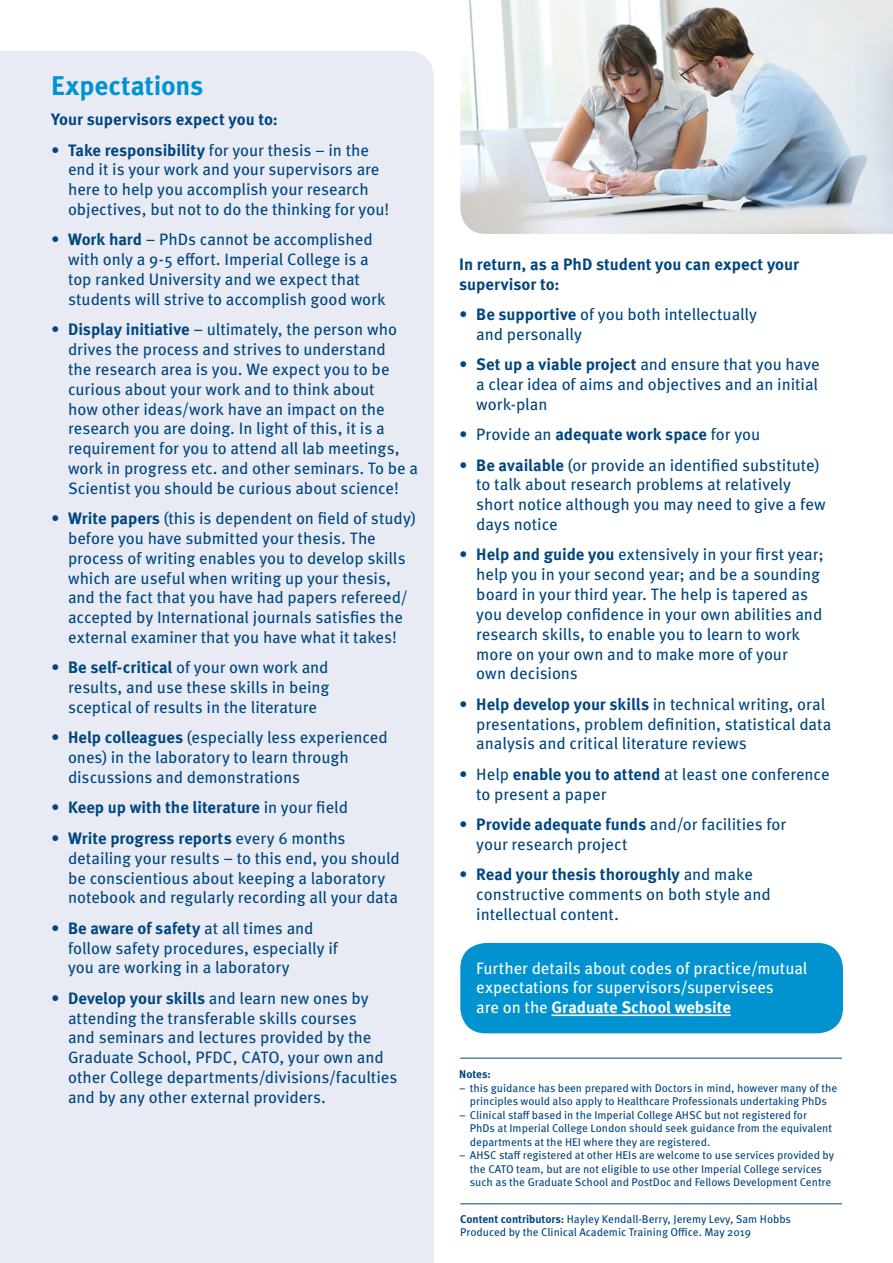
<style>
.page{position:relative;width:893px;height:1263px;background:#fff}
.page>*{position:absolute;margin:0;border:0;box-sizing:border-box;transform-origin:0 0}
.t1{font:700 27px "Meta OT";letter-spacing:-.005em;color:#0093d0}
.t2{font:16.5px/19.8px "Meta OT";letter-spacing:-.005em;color:#00467f}
.t3{font:700 16.5px/19.8px "Meta OT";color:#00467f}
.t4{font:16.5px/19.8px "Meta OT";color:#fff}
.t5{font:11.25px/13.5px "Meta OT";color:#00467f}
.t6{font:700 11.25px "Meta OT";letter-spacing:-.005em;color:#00467f}
.s1{font-weight:700}
.s2{font-weight:400}
</style>
<div class="page">
<div style="left:0;top:51px;width:434px;height:1212px;background:#e8ebf3"></div>
<div style="left:460px;top:943px;width:383px;height:90px;background:#0093d0;border-radius:26px"></div>
<img style="left:460px;top:0;width:433px;height:234px">
<hr style="left:552px;top:1014px;width:179px;height:2px;background:#fff">
<hr style="left:460px;top:1203px;width:382px;height:1px;background:#00467f">
<hr style="left:460px;top:1058px;width:382px;height:1px;background:#00467f">
<h1 class="t1" style="left:51px;top:68px;width:154px">Expectations</h1>
<p class="t3" style="left:51px;top:110px;width:228px">Your supervisors expect you to:</p>
<p class="t2" style="left:68px;top:140px;width:323px;text-indent:-17px">• <span class="s1">Take responsibility</span> for your thesis – in the end it is your work and your supervisors are here to help you accomplish your research objectives, but not to do the thinking for you!</p>
<p class="t2" style="left:68px;top:230px;width:319px;text-indent:-17px">• <span class="s1">Work hard</span> – PhDs cannot be accomplished with only a 9-5 effort. Imperial College is a top ranked University and we expect that students will strive to accomplish good work</p>
<p class="t2" style="left:68px;top:320px;width:351px;text-indent:-17px">• <span class="s1">Display initiative</span> – ultimately, the person who drives the process and strives to understand<br>the research area is you. We expect you to be curious about your work and to think about<br>how other ideas/work have an impact on the research you are doing. In light of this, it is a requirement for you to attend all lab meetings, work in progress etc. and other seminars. To be a Scientist you should be curious about science!</p>
<p class="t2" style="left:68px;top:509px;width:349px;text-indent:-17px">• <span class="s1">Write papers</span> (this is dependent on field of study) before you have submitted your thesis. The process of writing enables you to develop skills which are useful when writing up your thesis, and the fact that you have had papers refereed/ accepted by International journals satisfies the external examiner that you have what it takes!</p>
<p class="t2" style="left:68px;top:658px;width:263px;text-align:justify;text-indent:-17px">• <span class="s1">Be self-critical</span> of your own work and results, and use these skills in being sceptical of results in the literature</p>
<p class="t2" style="left:68px;top:728px;width:321px;text-indent:-17px">• <span class="s1">Help colleagues</span> (especially less experienced ones) in the laboratory to learn through discussions and demonstrations</p>
<p class="t3" style="left:51px;top:798px;width:298px"><span class="s2">•</span> Keep up with the literature <span class="s2">in your field</span></p>
<p class="t2" style="left:68px;top:828px;width:333px;text-indent:-17px">• <span class="s1">Write progress reports</span> every 6 months detailing your results – to this end, you should be conscientious about keeping a laboratory notebook and regularly recording all your data</p>
<p class="t2" style="left:68px;top:918px;width:271px;text-indent:-17px">• <span class="s1">Be aware of safety</span> at all times and follow safety procedures, especially if you are working in a laboratory</p>
<p class="t2" style="left:68px;top:988px;width:331px;text-indent:-17px">• <span class="s1">Develop your skills</span> and learn new ones by attending the transferable skills courses<br>and seminars and lectures provided by the Graduate School, PFDC, CATO, your own and other College departments/divisions/faculties and by any other external providers.</p>
<p class="t3" style="left:459px;top:254px;width:341px">In return, as a PhD student you can expect your supervisor to:</p>
<p class="t2" style="left:476px;top:304px;width:282px;text-indent:-17px">• <span class="s1">Be supportive</span> of you both intellectually and personally</p>
<p class="t2" style="left:476px;top:355px;width:345px;text-align:justify;text-indent:-17px">• <span class="s1">Set up a viable project</span> and ensure that you have a clear idea of aims and objectives and an initial work-plan</p>
<p class="t3" style="left:459px;top:425px;width:303px"><span class="s2">• Provide an</span> adequate work space <span class="s2">for you</span></p>
<p class="t2" style="left:476px;top:455px;width:351px;text-indent:-17px">• <span class="s1">Be available</span> (or provide an identified substitute) to talk about research problems at relatively short notice although you may need to give a few days notice</p>
<p class="t2" style="left:476px;top:545px;width:349px;text-indent:-17px">• <span class="s1">Help and guide you</span> extensively in your first year; help you in your second year; and be a sounding board in your third year. The help is tapered as you develop confidence in your own abilities and research skills, to enable you to learn to work more on your own and to make more of your<br>own decisions</p>
<p class="t2" style="left:476px;top:694px;width:357px;text-indent:-17px">• <span class="s1">Help develop your skills</span> in technical writing, oral presentations, problem definition, statistical data analysis and critical literature reviews</p>
<p class="t2" style="left:476px;top:764px;width:355px;text-indent:-17px">• Help <span class="s1">enable you to attend</span> at least one conference to present a paper</p>
<p class="t2" style="left:476px;top:814px;width:312px;text-indent:-17px">• <span class="s1">Provide adequate funds</span> and/or facilities for your research project</p>
<p class="t2" style="left:476px;top:865px;width:296px;text-indent:-17px">• <span class="s1">Read your thesis thoroughly</span> and make constructive comments on both style and intellectual content.</p>
<p class="t4" style="left:476px;top:958px;width:333px">Further details about codes of practice/mutual expectations for supervisors/supervisees<br>are on the <span class="s1">Graduate School website</span></p>
<p class="t6" style="left:459px;top:1067px;width:33px">Notes:</p>
<p class="t5" style="left:459px;top:1081px;width:380px;text-align:center">– this guidance has been prepared with Doctors in mind, however many of the principles would also apply to Healthcare Professionals undertaking PhDs</p>
<p class="t5" style="left:470px;top:1108px;width:364px;text-indent:-11px">– Clinical staff based in the Imperial College AHSC but not registered for<br>PhDs at Imperial College London should seek guidance from the equivalent departments at the HEI where they are registered.</p>
<p class="t5" style="left:470px;top:1149px;width:366px;text-indent:-11px">– AHSC staff registered at other HEIs are welcome to use services provided by the CATO team, but are not eligible to use other Imperial College services such as the Graduate School and PostDoc and Fellows Development Centre</p>
<p class="t5" style="left:460px;top:1212px;width:332px"><span class="s1">Content contributors:</span> Hayley Kendall-Berry, Jeremy Levy, Sam Hobbs<br>Produced by the Clinical Academic Training Office. May 2019</p>
</div>
